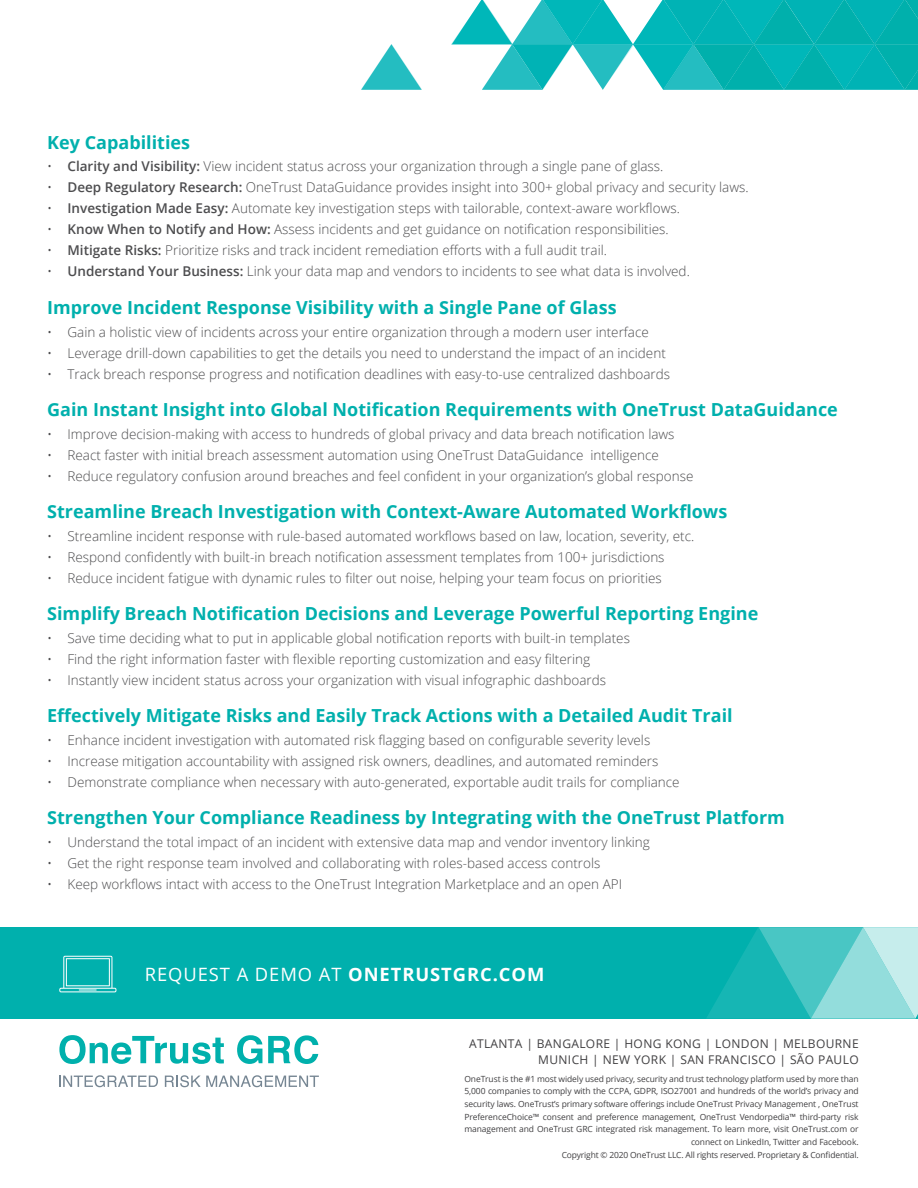
<style>
.page{position:relative;width:918px;height:1188px;background:#fff}
.page>*{position:absolute;margin:0;border:0;box-sizing:border-box;transform-origin:0 0}
.t1{font:700 18.3px "Open Sans";letter-spacing:.05em;color:#fff}
.t2{font:700 18px "Open Sans";color:#00b0ad}
.t3{font:300 13.5px "Open Sans";color:#4d4d4f}
.t4{font:12px "Open Sans";letter-spacing:.03em;color:#414042}
.t5{font:8.4px/12.8px "Open Sans";letter-spacing:-.01em;color:#414042;text-align:right}
.s1{font-weight:600}
.s2{font-weight:400}
</style>
<div class="page">
<svg style="left:59px;top:1035px;width:165px;height:29px"></svg>
<svg style="left:237px;top:1035px;width:25px;height:29px"></svg>
<svg style="left:268px;top:1035px;width:50px;height:29px"></svg>
<svg style="left:59px;top:1075px;width:99px;height:12px"></svg>
<svg style="left:165px;top:1075px;width:154px;height:12px"></svg>
<svg style="left:361px;top:0;width:557px;height:90px"></svg>
<div style="left:0;top:928px;width:918px;height:91px;background:#00b0ad"></div>
<svg style="left:706px;top:927px;width:212px;height:92px"></svg>
<svg style="left:59px;top:956px;width:57px;height:36px"></svg>
<h2 class="t2" style="left:47px;top:130px;width:144px">Key Capabilities</h2>
<p class="t3" style="left:47px;top:157px;width:618px">• <span class="s1">Clarity and Visibility:</span> View incident status across your organization through a single pane of glass.</p>
<p class="t3" style="left:47px;top:178px;width:703px">• <span class="s1">Deep Regulatory Research:</span> OneTrust DataGuidance provides insight into 300+ global privacy and security laws.</p>
<p class="t3" style="left:47px;top:199px;width:634px">• <span class="s1">Investigation Made Easy:</span> Automate key investigation steps with tailorable, context-aware workflows.</p>
<p class="t3" style="left:47px;top:220px;width:623px">• <span class="s1">Know When to Notify and How:</span> Assess incidents and get guidance on notification responsibilities.</p>
<p class="t3" style="left:47px;top:241px;width:561px">• <span class="s1">Mitigate Risks:</span> Prioritize risks and track incident remediation efforts with a full audit trail.</p>
<p class="t3" style="left:47px;top:262px;width:644px">• <span class="s1">Understand Your Business:</span> Link your data map and vendors to incidents to see what data is involved.</p>
<h2 class="t2" style="left:47px;top:295px;width:571px">Improve Incident Response Visibility with a Single Pane of Glass</h2>
<p class="t3" style="left:47px;top:322px;width:603px">• Gain a holistic view of incidents across your entire organization through a modern user interface</p>
<p class="t3" style="left:47px;top:343px;width:620px">• Leverage drill-down capabilities to get the details you need to understand the impact of an incident</p>
<p class="t3" style="left:47px;top:364px;width:624px">• Track breach response progress and notification deadlines with easy-to-use centralized dashboards</p>
<h2 class="t2" style="left:47px;top:397px;width:792px">Gain Instant Insight into Global Notification Requirements with OneTrust DataGuidance</h2>
<p class="t3" style="left:47px;top:424px;width:629px">• Improve decision-making with access to hundreds of global privacy and data breach notification laws</p>
<p class="t3" style="left:47px;top:445px;width:613px">• React faster with initial breach assessment automation using OneTrust DataGuidance intelligence</p>
<p class="t3" style="left:47px;top:466px;width:648px">• Reduce regulatory confusion around breaches and feel confident in your organization’s global response</p>
<h2 class="t2" style="left:47px;top:499px;width:682px">Streamline Breach Investigation with Context-Aware Automated Workflows</h2>
<p class="t3" style="left:47px;top:527px;width:649px">• Streamline incident response with rule-based automated workflows based on law, location, severity, etc.</p>
<p class="t3" style="left:47px;top:548px;width:619px">• Respond confidently with built-in breach notification assessment templates from 100+ jurisdictions</p>
<p class="t3" style="left:47px;top:569px;width:616px">• Reduce incident fatigue with dynamic rules to filter out noise, helping your team focus on priorities</p>
<h2 class="t2" style="left:47px;top:601px;width:713px">Simplify Breach Notification Decisions and Leverage Powerful Reporting Engine</h2>
<p class="t3" style="left:47px;top:629px;width:584px">• Save time deciding what to put in applicable global notification reports with built-in templates</p>
<p class="t3" style="left:47px;top:650px;width:544px">• Find the right information faster with flexible reporting customization and easy filtering</p>
<p class="t3" style="left:47px;top:671px;width:560px">• Instantly view incident status across your organization with visual infographic dashboards</p>
<h2 class="t2" style="left:47px;top:703px;width:687px">Effectively Mitigate Risks and Easily Track Actions with a Detailed Audit Trail</h2>
<p class="t3" style="left:47px;top:731px;width:605px">• Enhance incident investigation with automated risk flagging based on configurable severity levels</p>
<p class="t3" style="left:47px;top:752px;width:613px">• Increase mitigation accountability with assigned risk owners, deadlines, and automated reminders</p>
<p class="t3" style="left:47px;top:773px;width:634px">• Demonstrate compliance when necessary with auto-generated, exportable audit trails for compliance</p>
<h2 class="t2" style="left:47px;top:805px;width:739px">Strengthen Your Compliance Readiness by Integrating with the OneTrust Platform</h2>
<p class="t3" style="left:47px;top:833px;width:604px">• Understand the total impact of an incident with extensive data map and vendor inventory linking</p>
<p class="t3" style="left:47px;top:854px;width:555px">• Get the right response team involved and collaborating with roles-based access controls</p>
<p class="t3" style="left:47px;top:875px;width:576px">• Keep workflows intact with access to the OneTrust Integration Marketplace and an open API</p>
<h1 class="t1" style="left:145px;top:962px;width:401px"><span class="s2">REQUEST A DEMO AT</span> ONETRUSTGRC.COM</h1>
<p class="t4" style="left:469px;top:1035px;width:391px">ATLANTA | BANGALORE | HONG KONG | LONDON | MELBOURNE</p>
<p class="t5" style="left:464px;top:1072px;width:396px">OneTrust is the #1 most widely used privacy, security and trust technology platform used by more than 5,000 companies to comply with the CCPA, GDPR, ISO27001 and hundreds of the world’s privacy and security laws. OneTrust’s primary software offerings include OneTrust Privacy Management , OneTrust PreferenceChoice™ consent and preference management, OneTrust Vendorpedia™ third-party risk management and OneTrust GRC integrated risk management. To learn more, visit OneTrust.com or connect on LinkedIn, Twitter and Facebook.<br>Copyright © 2020 OneTrust LLC. All rights reserved. Proprietary &amp; Confidential.</p>
<p class="t4" style="left:538px;top:1051px;width:322px">MUNICH | NEW YORK | SAN FRANCISCO | SÃO PAULO</p>
</div>
